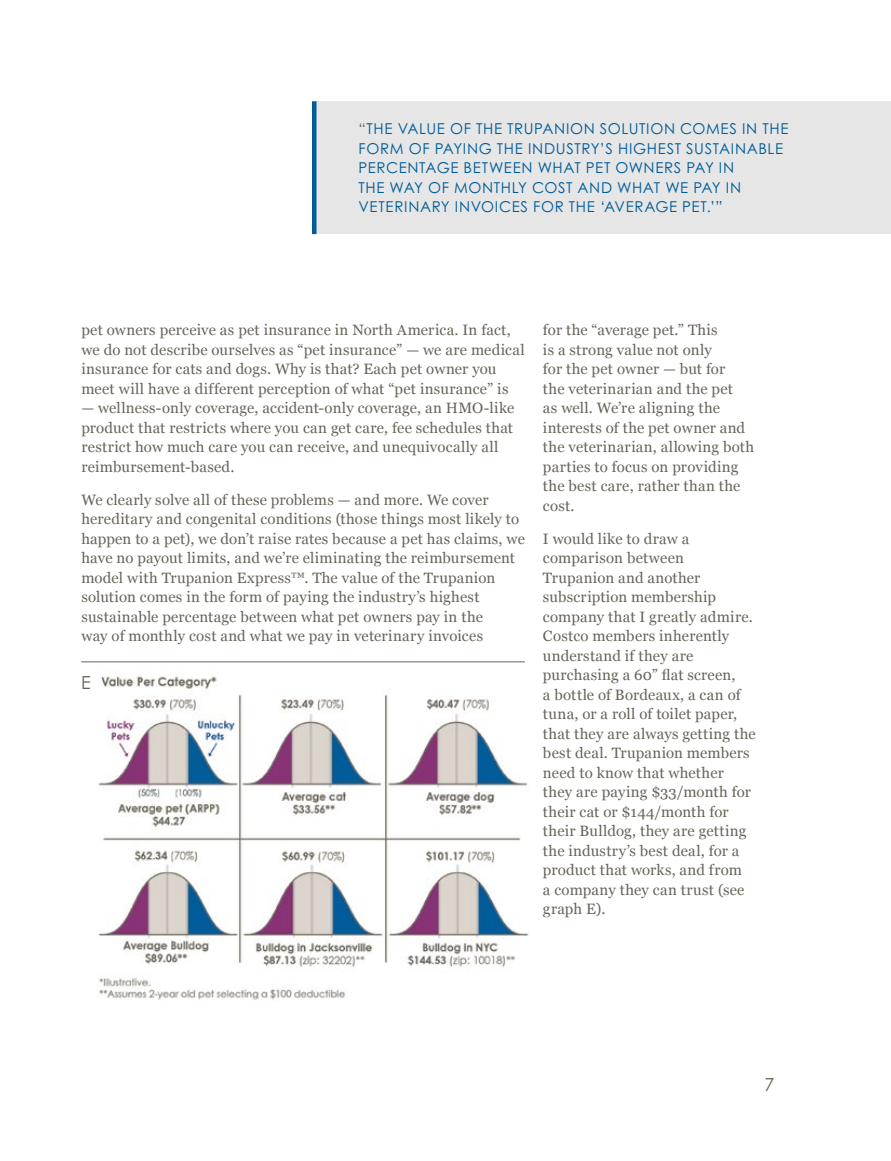
<style>
.page{position:relative;width:891px;height:1161px;background:#fff}
.page>*{position:absolute;margin:0;border:0;box-sizing:border-box;transform-origin:0 0}
.t1{font:18px "Century Gothic Pro";color:#686459}
.t2{font:15px/19.5px "Georgia";letter-spacing:.015em;color:#686459}
.t3{font:15px/19.5px "Century Gothic Pro";letter-spacing:.04em;color:#005c99}
.s1{color:#686459}
</style>
<div class="page">
<div style="left:316px;top:101px;width:575px;height:133px;background:#e6e6e6"></div>
<hr style="left:312px;top:101px;width:4px;height:133px;background:#005c99">
<img style="left:98px;top:676px;width:431px;height:324px">
<hr style="left:81px;top:662px;width:444px;height:1px;background:#686459">
<p class="t3" style="left:359px;top:119px;width:431px"><span class="s1">“</span>THE VALUE OF THE TRUPANION SOLUTION COMES IN THE FORM OF PAYING THE INDUSTRY’S HIGHEST SUSTAINABLE PERCENTAGE BETWEEN WHAT PET OWNERS PAY IN<br>THE WAY OF MONTHLY COST AND WHAT WE PAY IN VETERINARY INVOICES FOR THE ‘AVERAGE PET.’”</p>
<p class="t2" style="left:81px;top:321px;width:445px">pet owners perceive as pet insurance in North America. In fact, we do not describe ourselves as “pet insurance” — we are medical insurance for cats and dogs. Why is that? Each pet owner you meet will have a different perception of what “pet insurance” is</p>
<p class="t2" style="left:81px;top:399px;width:435px">— wellness-only coverage, accident-only coverage, an HMO-like product that restricts where you can get care, fee schedules that restrict how much care you can receive, and unequivocally all reimbursement-based.</p>
<p class="t2" style="left:81px;top:490px;width:445px">We clearly solve all of these problems — and more. We cover hereditary and congenital conditions (those things most likely to happen to a pet), we don’t raise rates because a pet has claims, we have no payout limits, and we’re eliminating the reimbursement model with Trupanion Express™. The value of the Trupanion solution comes in the form of paying the industry’s highest sustainable percentage between what pet owners pay in the<br>way of monthly cost and what we pay in veterinary invoices</p>
<p class="t1" style="left:81px;top:672px;width:11px">E</p>
<p class="t2" style="left:543px;top:321px;width:213px">for the “average pet.” This<br>is a strong value not only<br>for the pet owner — but for<br>the veterinarian and the pet<br>as well. We’re aligning the interests of the pet owner and the veterinarian, allowing both parties to focus on providing the best care, rather than the cost.</p>
<p class="t2" style="left:543px;top:529px;width:214px">I would like to draw a comparison between<br>Trupanion and another subscription membership company that I greatly admire.<br>Costco members inherently understand if they are purchasing a 60” flat screen,<br>a bottle of Bordeaux, a can of tuna, or a roll of toilet paper, that they are always getting the best deal. Trupanion members need to know that whether they are paying $33/month for their cat or $144/month for their Bulldog, they are getting the industry’s best deal, for a product that works, and from<br>a company they can trust (see graph E).</p>
<p class="t1" style="left:765px;top:1073px;width:11px">7</p>
</div>
